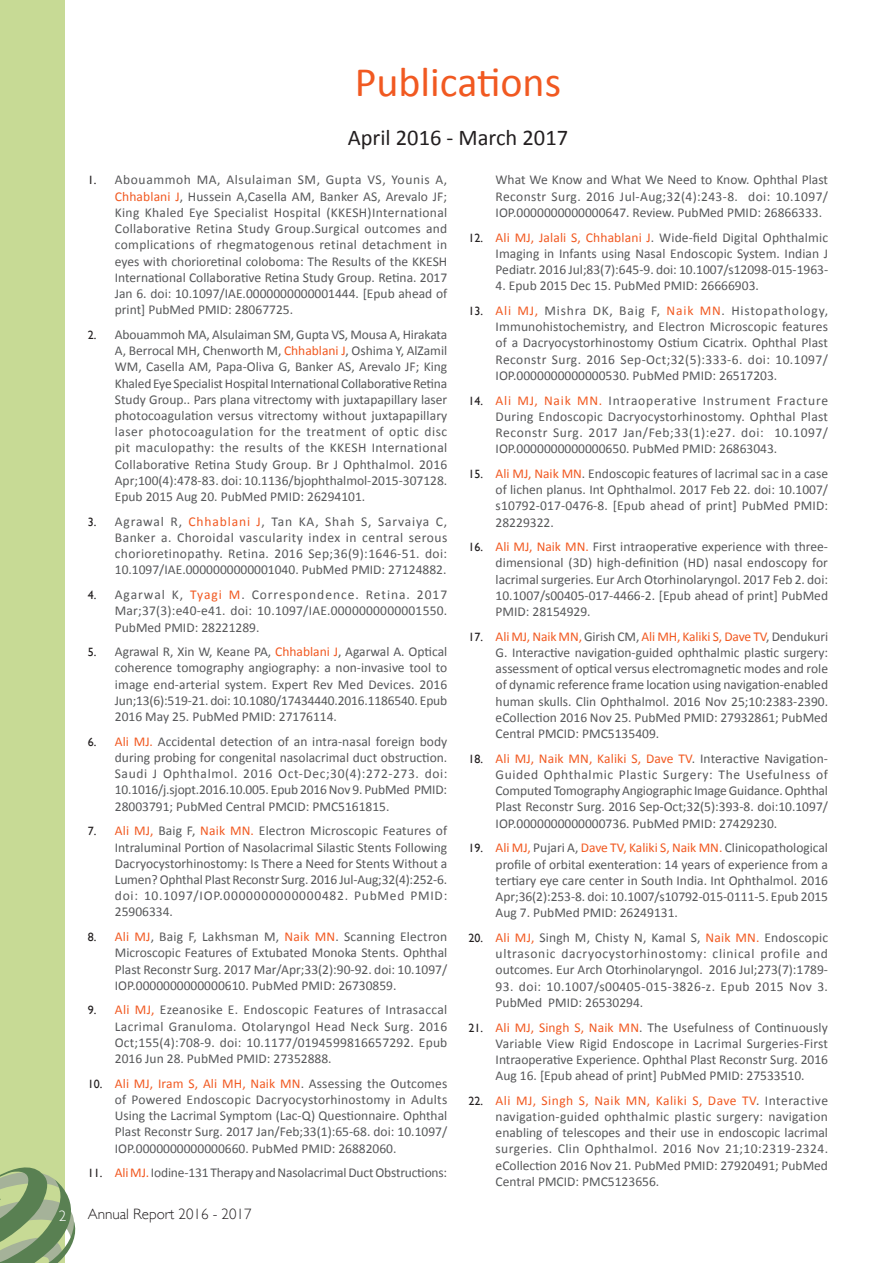
<style>
.page{position:relative;width:893px;height:1263px;background:#fff}
.page>*{position:absolute;margin:0;border:0;box-sizing:border-box;transform-origin:0 0}
.t1{font:42px "Calibri";color:#f15921}
.t2{font:22.5px "Calibri";color:#231f20}
.t3{font:300 15px "Gill Sans";color:#231f20}
.t4{font:300 15px "Gill Sans";color:#fff}
.t5{font:13.5px/16.2px "Calibri";color:#57585a;text-align:justify}
.t6{font:13.5px/16.2px "Calibri";letter-spacing:.03em;color:#57585a}
.s1{font-family:"Gill Sans";font-size:12px;color:#231f20}
.s2{color:#f15921}
</style>
<div class="page">
<div style="left:0;top:0;width:65px;height:1262px;background:#c7da95"></div>
<svg style="left:0;top:1167px;width:76px;height:96px"></svg>
<p class="t1" style="left:355px;top:56px;width:208px">Publications</p>
<p class="t2" style="left:348px;top:123px;width:222px">April 2016 - March 2017</p>
<p class="t5" style="left:115px;top:172px;width:334px;text-indent:-27px"><span class="s1">1.</span> Abouammoh MA, Alsulaiman SM, Gupta VS, Younis A, <span class="s2">Chhablani J</span>, Hussein A,Casella AM, Banker AS, Arevalo JF; King Khaled Eye Specialist Hospital (KKESH)International Collaborative Retina Study Group.Surgical outcomes and complications of rhegmatogenous retinal detachment in eyes with chorioretinal coloboma: The Results of the KKESH International Collaborative Retina Study Group. Retina. 2017<br>Jan 6. doi: 10.1097/IAE.0000000000001444. [Epub ahead of print] PubMed PMID: 28067725.</p>
<p class="t5" style="left:115px;top:326px;width:334px;text-indent:-27px"><span class="s1">2.</span> Abouammoh MA, Alsulaiman SM, Gupta VS, Mousa A, Hirakata A, Berrocal MH, Chenworth M, <span class="s2">Chhablani J</span>, Oshima Y, AlZamil WM, Casella AM, Papa-Oliva G, Banker AS, Arevalo JF; King Khaled Eye Specialist Hospital International Collaborative Retina Study Group.. Pars plana vitrectomy with juxtapapillary laser photocoagulation versus vitrectomy without juxtapapillary laser photocoagulation for the treatment of optic disc pit maculopathy: the results of the KKESH International Collaborative Retina Study Group. Br J Ophthalmol. 2016<br>Apr;100(4):478-83. doi: 10.1136/bjophthalmol-2015-307128.<br>Epub 2015 Aug 20. PubMed PMID: 26294101.</p>
<p class="t5" style="left:115px;top:513px;width:334px;text-indent:-27px"><span class="s1">3.</span> Agrawal R, <span class="s2">Chhablani J</span>, Tan KA, Shah S, Sarvaiya C, Banker a. Choroidal vascularity index in central serous chorioretinopathy. Retina. 2016 Sep;36(9):1646-51. doi:<br>10.1097/IAE.0000000000001040. PubMed PMID: 27124882.</p>
<p class="t5" style="left:115px;top:586px;width:334px;text-indent:-27px"><span class="s1">4.</span> Agarwal K, <span class="s2">Tyagi M</span>. Correspondence. Retina. 2017<br>Mar;37(3):e40-e41. doi: 10.1097/IAE.0000000000001550.<br>PubMed PMID: 28221289.</p>
<p class="t5" style="left:115px;top:643px;width:334px;text-indent:-27px"><span class="s1">5.</span> Agrawal R, Xin W, Keane PA, <span class="s2">Chhablani J</span>, Agarwal A. Optical coherence tomography angiography: a non-invasive tool to image end-arterial system. Expert Rev Med Devices. 2016<br>Jun;13(6):519-21. doi: 10.1080/17434440.2016.1186540. Epub 2016 May 25. PubMed PMID: 27176114.</p>
<p class="t5" style="left:115px;top:733px;width:334px;text-indent:-27px"><span class="s1">6.</span> <span class="s2">Ali MJ.</span> Accidental detection of an intra-nasal foreign body during probing for congenital nasolacrimal duct obstruction.<br>Saudi J Ophthalmol. 2016 Oct-Dec;30(4):272-273. doi:<br>10.1016/j.sjopt.2016.10.005. Epub 2016 Nov 9. PubMed PMID:<br>28003791; PubMed Central PMCID: PMC5161815.</p>
<p class="t5" style="left:115px;top:822px;width:334px;text-indent:-27px"><span class="s1">7.</span> <span class="s2">Ali MJ,</span> Baig F, <span class="s2">Naik MN.</span> Electron Microscopic Features of Intraluminal Portion of Nasolacrimal Silastic Stents Following Dacryocystorhinostomy: Is There a Need for Stents Without a Lumen? Ophthal Plast Reconstr Surg. 2016 Jul-Aug;32(4):252-6. doi: 10.1097/IOP.0000000000000482. PubMed PMID:<br>25906334.</p>
<p class="t5" style="left:115px;top:928px;width:334px;text-indent:-27px"><span class="s1">8.</span> <span class="s2">Ali MJ</span>, Baig F, Lakhsman M, <span class="s2">Naik MN</span>. Scanning Electron Microscopic Features of Extubated Monoka Stents. Ophthal Plast Reconstr Surg. 2017 Mar/Apr;33(2):90-92. doi: 10.1097/ IOP.0000000000000610. PubMed PMID: 26730859.</p>
<p class="t5" style="left:115px;top:1001px;width:334px;text-indent:-27px"><span class="s1">9.</span> <span class="s2">Ali MJ,</span> Ezeanosike E. Endoscopic Features of Intrasaccal Lacrimal Granuloma. Otolaryngol Head Neck Surg. 2016<br>Oct;155(4):708-9. doi: 10.1177/0194599816657292. Epub 2016 Jun 28. PubMed PMID: 27352888.</p>
<p class="t5" style="left:115px;top:1075px;width:334px;text-indent:-27px"><span class="s1">10.</span> <span class="s2">Ali MJ, Iram S, Ali MH, Naik MN</span>. Assessing the Outcomes of Powered Endoscopic Dacryocystorhinostomy in Adults Using the Lacrimal Symptom (Lac-Q) Questionnaire. Ophthal Plast Reconstr Surg. 2017 Jan/Feb;33(1):65-68. doi: 10.1097/ IOP.0000000000000660. PubMed PMID: 26882060.</p>
<p class="t5" style="left:88px;top:1164px;width:361px"><span class="s1">11.</span> <span class="s2">Ali MJ.</span> Iodine-131 Therapy and Nasolacrimal Duct Obstructions:</p>
<p class="t5" style="left:495px;top:172px;width:334px">What We Know and What We Need to Know. Ophthal Plast Reconstr Surg. 2016 Jul-Aug;32(4):243-8. doi: 10.1097/ IOP.0000000000000647. Review. PubMed PMID: 26866333.</p>
<p class="t5" style="left:495px;top:229px;width:334px;text-indent:-27px"><span class="s1">12.</span> <span class="s2">Ali MJ, Jalali S, Chhablani J</span>. Wide-field Digital Ophthalmic Imaging in Infants using Nasal Endoscopic System. Indian J Pediatr. 2016 Jul;83(7):645-9. doi: 10.1007/s12098-015-1963-</p>
<p class="t5" style="left:495px;top:278px;width:265px">4. Epub 2015 Dec 15. PubMed PMID: 26666903.</p>
<p class="t5" style="left:495px;top:302px;width:334px;text-indent:-27px"><span class="s1">13.</span> <span class="s2">Ali MJ,</span> Mishra DK, Baig F, <span class="s2">Naik MN</span>. Histopathology, Immunohistochemistry, and Electron Microscopic features of a Dacryocystorhinostomy Ostium Cicatrix. Ophthal Plast Reconstr Surg. 2016 Sep-Oct;32(5):333-6. doi: 10.1097/ IOP.0000000000000530. PubMed PMID: 26517203.</p>
<p class="t5" style="left:495px;top:392px;width:334px;text-indent:-27px"><span class="s1">14.</span> <span class="s2">Ali MJ, Naik MN.</span> Intraoperative Instrument Fracture During Endoscopic Dacryocystorhinostomy. Ophthal Plast Reconstr Surg. 2017 Jan/Feb;33(1):e27. doi: 10.1097/ IOP.0000000000000650. PubMed PMID: 26863043.</p>
<p class="t5" style="left:495px;top:465px;width:334px;text-indent:-27px"><span class="s1">15.</span> <span class="s2">Ali MJ, Naik MN</span>. Endoscopic features of lacrimal sac in a case of lichen planus. Int Ophthalmol. 2017 Feb 22. doi: 10.1007/ s10792-017-0476-8. [Epub ahead of print] PubMed PMID:<br>28229322.</p>
<p class="t5" style="left:495px;top:538px;width:334px;text-indent:-27px"><span class="s1">16.</span> <span class="s2">Ali MJ, Naik MN.</span> First intraoperative experience with three&shy;dimensional (3D) high-definition (HD) nasal endoscopy for lacrimal surgeries. Eur Arch Otorhinolaryngol. 2017 Feb 2. doi:<br>10.1007/s00405-017-4466-2. [Epub ahead of print] PubMed PMID: 28154929.</p>
<p class="t5" style="left:495px;top:628px;width:334px;text-indent:-27px"><span class="s1">17.</span> <span class="s2">Ali MJ, Naik MN,</span> Girish CM, <span class="s2">Ali MH, Kaliki S, Dave TV</span>, Dendukuri G. Interactive navigation-guided ophthalmic plastic surgery: assessment of optical versus electromagnetic modes and role of dynamic reference frame location using navigation-enabled human skulls. Clin Ophthalmol. 2016 Nov 25;10:2383-2390. eCollection 2016 Nov 25. PubMed PMID: 27932861; PubMed Central PMCID: PMC5135409.</p>
<p class="t5" style="left:495px;top:750px;width:334px;text-indent:-27px"><span class="s1">18.</span> <span class="s2">Ali MJ, Naik MN, Kaliki S, Dave TV</span>. Interactive Navigation-Guided Ophthalmic Plastic Surgery: The Usefulness of Computed Tomography Angiographic Image Guidance. Ophthal Plast Reconstr Surg. 2016 Sep-Oct;32(5):393-8. doi:10.1097/ IOP.0000000000000736. PubMed PMID: 27429230.</p>
<p class="t5" style="left:495px;top:839px;width:334px;text-indent:-27px"><span class="s1">19.</span> <span class="s2">Ali MJ,</span> Pujari A, <span class="s2">Dave TV, Kaliki S, Naik MN.</span> Clinicopathological profile of orbital exenteration: 14 years of experience from a tertiary eye care center in South India. Int Ophthalmol. 2016<br>Apr;36(2):253-8. doi: 10.1007/s10792-015-0111-5. Epub 2015<br>Aug 7. PubMed PMID: 26249131.</p>
<p class="t5" style="left:495px;top:929px;width:334px;text-indent:-27px"><span class="s1">20.</span> <span class="s2">Ali MJ,</span> Singh M, Chisty N, Kamal S, <span class="s2">Naik MN.</span> Endoscopic ultrasonic dacryocystorhinostomy: clinical profile and outcomes. Eur Arch Otorhinolaryngol. 2016 Jul;273(7):1789-</p>
<p class="t6" style="left:495px;top:977px;width:334px">93. doi: 10.1007/s00405-015-3826-z. Epub 2015 Nov 3.<br>PubMed PMID: 26530294.</p>
<p class="t5" style="left:495px;top:1018px;width:334px;text-indent:-27px"><span class="s1">21.</span> <span class="s2">Ali MJ, Singh S, Naik MN</span>. The Usefulness of Continuously Variable View Rigid Endoscope in Lacrimal Surgeries-First Intraoperative Experience. Ophthal Plast Reconstr Surg. 2016<br>Aug 16. [Epub ahead of print] PubMed PMID: 27533510.</p>
<p class="t5" style="left:495px;top:1092px;width:334px;text-indent:-27px"><span class="s1">22.</span> <span class="s2">Ali MJ, Singh S, Naik MN, Kaliki S, Dave TV</span>. Interactive navigation-guided ophthalmic plastic surgery: navigation enabling of telescopes and their use in endoscopic lacrimal surgeries. Clin Ophthalmol. 2016 Nov 21;10:2319-2324. eCollection 2016 Nov 21. PubMed PMID: 27920491; PubMed Central PMCID: PMC5123656.</p>
<p class="t4" style="left:59px;top:1207px;width:9px">2</p>
<p class="t3" style="left:88px;top:1204px;width:165px">Annual Report 2016 - 2017</p>
</div>
